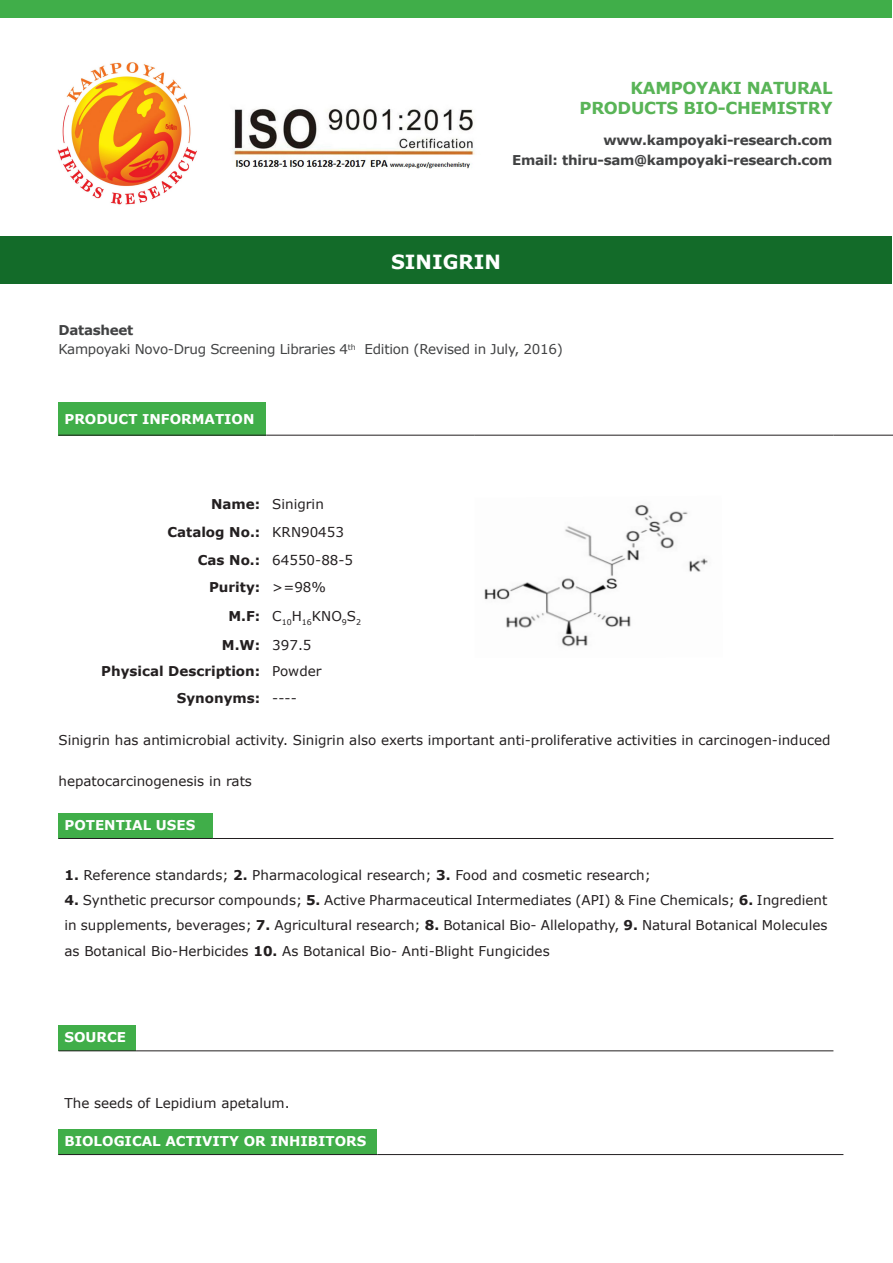
<style>
.page{position:relative;width:893px;height:1263px;background:#fff}
.page>*{position:absolute;margin:0;border:0;box-sizing:border-box;transform-origin:0 0}
.t1{font:700 19.5px "Verdana";color:#fff}
.t2{font:700 16.5px "Verdana";letter-spacing:-.02em;color:#59b457}
.t3{font:13.5px/25.2px "Verdana";color:#231f20;text-align:justify}
.t4{font:700 13.5px "Verdana";letter-spacing:-.02em;color:#414243}
.t5{font:700 13.5px "Verdana";color:#fff}
.t6{font:700 13.5px "Verdana";color:#231f20}
.t7{font:13.5px "Verdana";letter-spacing:-.02em;color:#414243}
.s1{font-weight:700}
</style>
<div class="page">
<img style="left:232px;top:108px;width:243px;height:61px">
<img style="left:57px;top:62px;width:140px;height:143px">
<div style="left:0;top:0;width:892px;height:17px;background:#40ae49"></div>
<div style="left:0;top:236px;width:891px;height:47px;background:#136b29"></div>
<div style="left:58px;top:402px;width:208px;height:33px;background:#40ae49"></div>
<hr style="left:58px;top:435px;width:208px;height:1px;background:#231f20">
<hr style="left:266px;top:435px;width:209px;height:1px;background:#231f20">
<hr style="left:475px;top:435px;width:358px;height:1px;background:#231f20">
<hr style="left:833px;top:435px;width:60px;height:1px;background:#231f20">
<img style="left:484px;top:505px;width:224px;height:142px">
<div style="left:58px;top:813px;width:155px;height:25px;background:#40ae49"></div>
<hr style="left:58px;top:838px;width:155px;height:1px;background:#231f20">
<hr style="left:213px;top:838px;width:620px;height:1px;background:#231f20">
<div style="left:58px;top:1026px;width:78px;height:25px;background:#40ae49"></div>
<hr style="left:58px;top:1050px;width:78px;height:1px;background:#231f20">
<hr style="left:136px;top:1050px;width:697px;height:1px;background:#231f20">
<div style="left:58px;top:1129px;width:319px;height:25px;background:#40ae49"></div>
<hr style="left:58px;top:1154px;width:319px;height:1px;background:#231f20">
<hr style="left:377px;top:1154px;width:466px;height:1px;background:#231f20">
<p class="t2" style="left:631px;top:78px;width:203px">KAMPOYAKI NATURAL</p>
<p class="t2" style="left:580px;top:97px;width:254px">PRODUCTS BIO-CHEMISTRY</p>
<p class="t4" style="left:603px;top:132px;width:231px">www.kampoyaki-research.com</p>
<p class="t4" style="left:512px;top:151px;width:322px">Email: thiru-sam@kampoyaki-research.com</p>
<p class="t1" style="left:391px;top:249px;width:111px">SINIGRIN</p>
<p class="t4" style="left:58px;top:321px;width:76px">Datasheet</p>
<p class="t7" style="left:58px;top:341px;width:506px">Kampoyaki Novo-Drug Screening Libraries 4<sup>th</sup> Edition (Revised in July, 2016)</p>
<p class="t5" style="left:64px;top:410px;width:192px">PRODUCT INFORMATION</p>
<p class="t6" style="left:211px;top:495px;width:51px">Name:</p>
<p class="t3" style="left:272px;top:492px;width:53px">Sinigrin</p>
<p class="t6" style="left:167px;top:523px;width:94px">Catalog No.:</p>
<p class="t3" style="left:272px;top:520px;width:73px">KRN90453</p>
<p class="t6" style="left:198px;top:551px;width:64px">Cas No.:</p>
<p class="t3" style="left:272px;top:547px;width:82px">64550-88-5</p>
<p class="t6" style="left:209px;top:578px;width:53px">Purity:</p>
<p class="t3" style="left:272px;top:575px;width:55px">&gt;=98%</p>
<p class="t6" style="left:228px;top:607px;width:33px">M.F:</p>
<p class="t3" style="left:272px;top:604px;width:90px">C<sub>10</sub>H<sub>16</sub>KNO<sub>9</sub>S<sub>2</sub></p>
<p class="t6" style="left:222px;top:636px;width:40px">M.W:</p>
<p class="t3" style="left:272px;top:632px;width:41px">397.5</p>
<p class="t6" style="left:101px;top:662px;width:161px">Physical Description:</p>
<p class="t3" style="left:272px;top:658px;width:51px">Powder</p>
<p class="t6" style="left:177px;top:689px;width:85px">Synonyms:</p>
<p class="t3" style="left:272px;top:686px;width:26px">----</p>
<p class="t3" style="left:58px;top:728px;width:774px">Sinigrin has antimicrobial activity. Sinigrin also exerts important anti-proliferative activities in carcinogen-induced</p>
<p class="t3" style="left:58px;top:768px;width:195px">hepatocarcinogenesis in rats</p>
<p class="t5" style="left:64px;top:816px;width:132px">POTENTIAL USES</p>
<p class="t3" style="left:64px;top:862px;width:588px"><span class="s1">1.</span> Reference standards; <span class="s1">2.</span> Pharmacological research; <span class="s1">3.</span> Food and cosmetic research;</p>
<p class="t3" style="left:64px;top:888px;width:764px"><span class="s1">4.</span> Synthetic precursor compounds; <span class="s1">5.</span> Active Pharmaceutical Intermediates (API) &amp; Fine Chemicals; <span class="s1">6.</span> Ingredient in supplements, beverages; <span class="s1">7.</span> Agricultural research; <span class="s1">8.</span> Botanical Bio- Allelopathy, <span class="s1">9.</span> Natural Botanical Molecules as Botanical Bio-Herbicides <span class="s1">10.</span> As Botanical Bio- Anti-Blight Fungicides</p>
<p class="t5" style="left:64px;top:1028px;width:63px">SOURCE</p>
<p class="t3" style="left:64px;top:1091px;width:227px">The seeds of Lepidium apetalum.</p>
<p class="t5" style="left:64px;top:1132px;width:303px">BIOLOGICAL ACTIVITY OR INHIBITORS</p>
</div>
